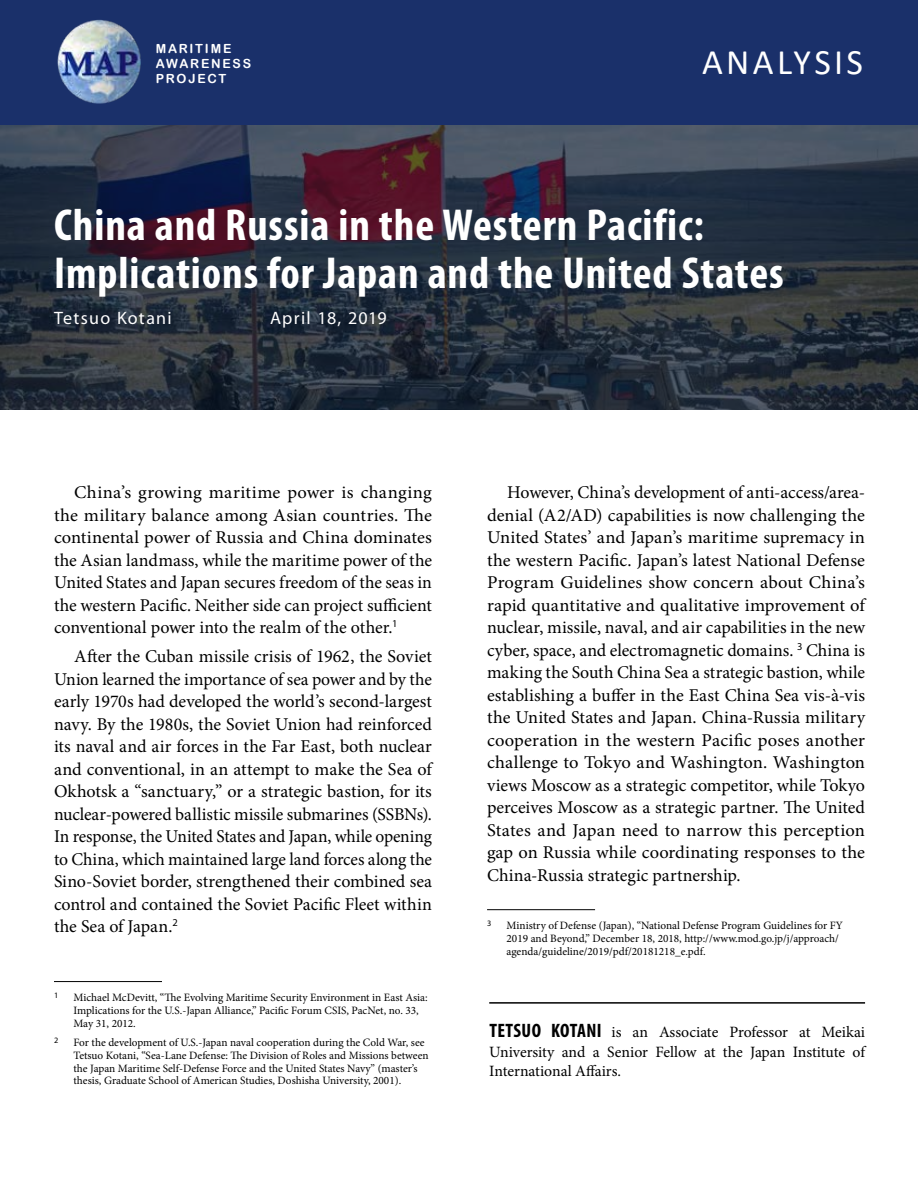
<style>
.page{position:relative;width:918px;height:1188px;background:#fff}
.page>*{position:absolute;margin:0;border:0;box-sizing:border-box;transform-origin:0 0}
.t1{font:700 condensed 45px/48px "Myriad Pro";letter-spacing:.02em;color:#fff}
.t2{font:36px "Calibri";letter-spacing:.09em;color:#fff}
.t3{font:18px/22.5px "Minion Pro";color:#000;text-align:justify}
.t4{font:18px "Myriad Pro";letter-spacing:.07em;color:#fff}
.t5{font:15.75px/19.5px "Minion Pro";letter-spacing:-.005em;color:#000;text-align:justify}
.t6{font:12.6px/15px "Arial Rounded MT Bold";letter-spacing:.14em;color:#fff}
.t7{font:11.25px/12.8px "Minion Pro";color:#000}
.t8{font:8.25px "Myriad Pro";color:#000}
.s1{font-family:"Myriad Pro";font-weight:700;font-stretch:condensed;font-size:19.5px}
</style>
<div class="page">
<div style="left:0;top:0;width:918px;height:125px;background:#1a306a"></div>
<img style="left:57px;top:20px;width:85px;height:83px">
<svg style="left:0;top:125px;width:918px;height:285px;background:#2c3140"></svg>
<hr style="left:489px;top:1002px;width:376px;height:2px;background:#000">
<hr style="left:54px;top:981px;width:108px;height:1px;background:#000">
<hr style="left:487px;top:909px;width:108px;height:1px;background:#000">
<p class="t6" style="left:156px;top:41px;width:97px">MARITIME<br>AWARENESS<br>PROJECT</p>
<h2 class="t2" style="left:702px;top:37px;width:163px">ANALYSIS</h2>
<h1 class="t1" style="left:54px;top:200px;width:731px">China and Russia in the Western Pacific:<br>Implications for Japan and the United States</h1>
<p class="t4" style="left:54px;top:307px;width:119px">Tetsuo Kotani</p>
<p class="t4" style="left:270px;top:307px;width:118px">April 18, 2019</p>
<p class="t3" style="left:54px;top:481px;width:380px;text-indent:20px">China’s growing maritime power is changing the military balance among Asian countries. The continental power of Russia and China dominates the Asian landmass, while the maritime power of the United States and Japan secures freedom of the seas in the western Pacific. Neither side can project sufficient conventional power into the realm of the other.<sup>1</sup></p>
<p class="t3" style="left:54px;top:645px;width:380px;text-indent:20px">After the Cuban missile crisis of 1962, the Soviet Union learned the importance of sea power and by the early 1970s had developed the world’s second-largest navy. By the 1980s, the Soviet Union had reinforced its naval and air forces in the Far East, both nuclear and conventional, in an attempt to make the Sea of Okhotsk a “sanctuary,” or a strategic bastion, for its nuclear-powered ballistic missile submarines (SSBNs).<br>In response, the United States and Japan, while opening to China, which maintained large land forces along the Sino-Soviet border, strengthened their combined sea control and contained the Soviet Pacific Fleet within the Sea of Japan.<sup>2</sup></p>
<p class="t8" style="left:54px;top:990px;width:6px">1</p>
<p class="t7" style="left:74px;top:991px;width:356px">Michael McDevitt, “The Evolving Maritime Security Environment in East Asia:<br>Implications for the U.S.-Japan Alliance,” Pacific Forum CSIS, PacNet, no. 33,<br>May 31, 2012.</p>
<p class="t8" style="left:54px;top:1035px;width:6px">2</p>
<p class="t7" style="left:74px;top:1036px;width:357px">For the development of U.S.-Japan naval cooperation during the Cold War, see Tetsuo Kotani, “Sea-Lane Defense: The Division of Roles and Missions between the Japan Maritime Self-Defense Force and the United States Navy” (master’s thesis, Graduate School of American Studies, Doshisha University, 2001).</p>
<p class="t3" style="left:487px;top:481px;width:380px;text-indent:20px">However, China’s development of anti-access/area&shy;denial (A2/AD) capabilities is now challenging the United States’ and Japan’s maritime supremacy in the western Pacific. Japan’s latest National Defense Program Guidelines show concern about China’s rapid quantitative and qualitative improvement of nuclear, missile, naval, and air capabilities in the new cyber, space, and electromagnetic domains. <sup>3</sup> China is making the South China Sea a strategic bastion, while establishing a buffer in the East China Sea vis-à-vis the United States and Japan. China-Russia military cooperation in the western Pacific poses another challenge to Tokyo and Washington. Washington views Moscow as a strategic competitor, while Tokyo perceives Moscow as a strategic partner. The United States and Japan need to narrow this perception gap on Russia while coordinating responses to the China-Russia strategic partnership.</p>
<p class="t8" style="left:487px;top:918px;width:6px">3</p>
<p class="t7" style="left:507px;top:919px;width:338px">Ministry of Defense (Japan), “National Defense Program Guidelines for FY<br>2019 and Beyond,” December 18, 2018, http://www.mod.go.jp/j/approach/ agenda/guideline/2019/pdf/20181218_e.pdf.</p>
<p class="t5" style="left:489px;top:1023px;width:377px"><span class="s1">TETSUO KOTANI</span> is an Associate Professor at Meikai University and a Senior Fellow at the Japan Institute of International Affairs.</p>
</div>
